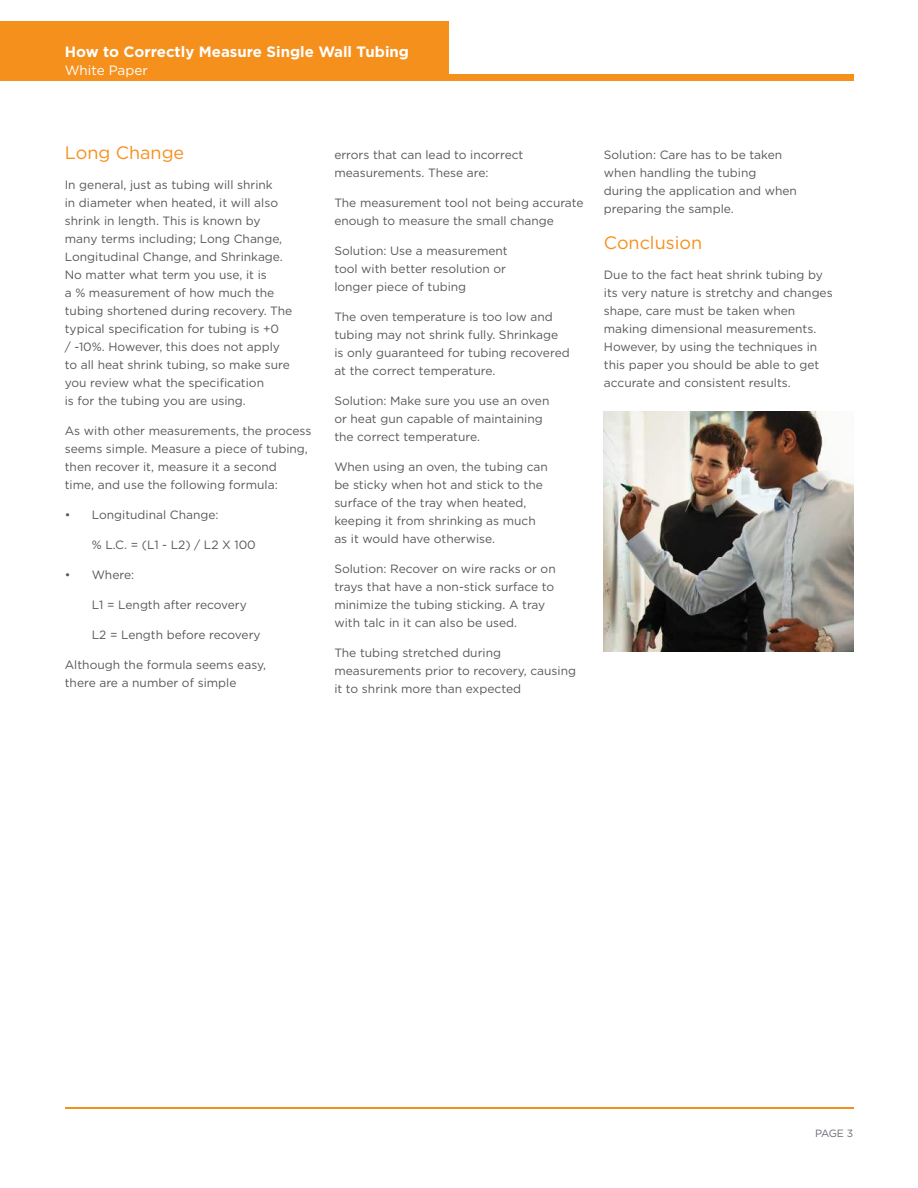
<style>
.page{position:relative;width:918px;height:1188px;background:#fff}
.page>*{position:absolute;margin:0;border:0;box-sizing:border-box;transform-origin:0 0}
.t1{font:18px "Gotham";color:#f6901d}
.t2{font:700 15px "Gotham";color:#fff}
.t3{font:13.5px "Gotham";color:#fff}
.t4{font:12px/18px "Gotham";color:#57585a}
.t5{font:10.5px "Gotham";color:#686b73}
</style>
<div class="page">
<img style="left:604px;top:411px;width:249px;height:240px">
<div style="left:0;top:21px;width:449px;height:56px;background:#f6901d"></div>
<div style="left:0;top:75px;width:853px;height:6px;background:#f6901d"></div>
<hr style="left:65px;top:1107px;width:788px;height:1px;background:#f6901d">
<p class="t2" style="left:65px;top:45px;width:346px">How to Correctly Measure Single Wall Tubing</p>
<p class="t3" style="left:65px;top:64px;width:85px">White Paper</p>
<h1 class="t1" style="left:65px;top:145px;width:121px">Long Change</h1>
<p class="t4" style="left:65px;top:176px;width:229px">In general, just as tubing will shrink<br>in diameter when heated, it will also shrink in length. This is known by many terms including; Long Change, Longitudinal Change, and Shrinkage.<br>No matter what term you use, it is<br>a % measurement of how much the tubing shortened during recovery. The typical specification for tubing is +0<br>/ -10%. However, this does not apply to all heat shrink tubing, so make sure you review what the specification<br>is for the tubing you are using.</p>
<p class="t4" style="left:65px;top:422px;width:248px">As with other measurements, the process seems simple. Measure a piece of tubing, then recover it, measure it a second<br>time, and use the following formula:</p>
<p class="t4" style="left:65px;top:506px;width:155px">• Longitudinal Change:</p>
<p class="t4" style="left:92px;top:536px;width:166px">% L.C. = (L1 - L2) / L2 X 100</p>
<p class="t4" style="left:65px;top:566px;width:71px">• Where:</p>
<p class="t4" style="left:92px;top:596px;width:157px">L1 = Length after recovery</p>
<p class="t4" style="left:92px;top:626px;width:170px">L2 = Length before recovery</p>
<p class="t4" style="left:65px;top:656px;width:203px">Although the formula seems easy, there are a number of simple</p>
<p class="t4" style="left:334px;top:146px;width:191px">errors that can lead to incorrect measurements. These are:</p>
<p class="t4" style="left:334px;top:194px;width:251px">The measurement tool not being accurate enough to measure the small change</p>
<p class="t4" style="left:334px;top:242px;width:175px">Solution: Use a measurement tool with better resolution or longer piece of tubing</p>
<p class="t4" style="left:334px;top:308px;width:237px">The oven temperature is too low and tubing may not shrink fully. Shrinkage is only guaranteed for tubing recovered at the correct temperature.</p>
<p class="t4" style="left:334px;top:392px;width:217px">Solution: Make sure you use an oven or heat gun capable of maintaining the correct temperature.</p>
<p class="t4" style="left:334px;top:458px;width:215px">When using an oven, the tubing can be sticky when hot and stick to the surface of the tray when heated, keeping it from shrinking as much as it would have otherwise.</p>
<p class="t4" style="left:334px;top:560px;width:223px">Solution: Recover on wire racks or on trays that have a non-stick surface to minimize the tubing sticking. A tray with talc in it can also be used.</p>
<p class="t4" style="left:334px;top:644px;width:243px">The tubing stretched during measurements prior to recovery, causing it to shrink more than expected</p>
<p class="t4" style="left:604px;top:146px;width:195px">Solution: Care has to be taken when handling the tubing during the application and when preparing the sample.</p>
<h1 class="t1" style="left:604px;top:235px;width:100px">Conclusion</h1>
<p class="t4" style="left:604px;top:266px;width:230px">Due to the fact heat shrink tubing by its very nature is stretchy and changes shape, care must be taken when making dimensional measurements.<br>However, by using the techniques in this paper you should be able to get accurate and consistent results.</p>
<p class="t5" style="left:815px;top:1129px;width:39px">PAGE 3</p>
</div>
